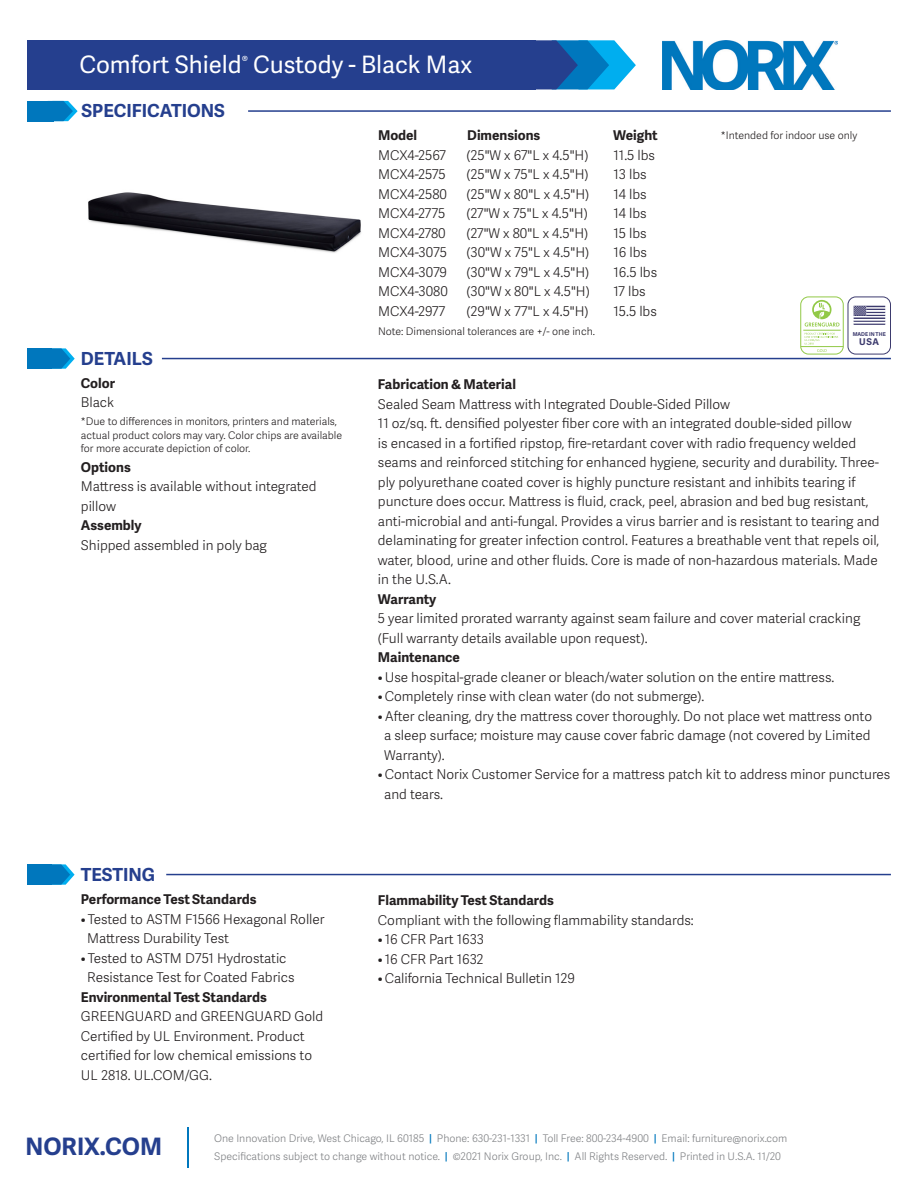
<style>
.page{position:relative;width:918px;height:1188px;background:#fff}
.page>*{position:absolute;margin:0;border:0;box-sizing:border-box;transform-origin:0 0}
.t1{font:24px "Adelle Sans";color:#fff}
.t2{font:700 24px "Adelle Sans";color:#253f8e}
.t3{font:700 18px "Adelle Sans";color:#253f8e}
.t4{font:300 13.5px/19.5px "Adelle Sans";color:#231f20}
.t5{font:700 13.5px "Adelle Sans";color:#231f20}
.t6{font:300 10.5px "Adelle Sans";color:#808285}
.t7{font:300 10.5px/13.5px "Adelle Sans";color:#231f20}
.t8{font:700 9.3px "Adelle Sans";color:#3d3b6e}
.t9{font:700 5.25px "Adelle Sans";color:#3d3b6e}
.s1{font-weight:600;color:#0077bd}
</style>
<div class="page">
<hr style="left:187px;top:1127px;width:2px;height:41px;background:#0077bd">
<img style="left:663px;top:40px;width:174px;height:50px">
<svg style="left:535px;top:40px;width:101px;height:49px;background:#2883c2"></svg>
<div style="left:27px;top:40px;width:508px;height:49px;background:#253f8e"></div>
<svg style="left:52px;top:348px;width:23px;height:21px"></svg>
<div style="left:27px;top:348px;width:25px;height:21px;background:#0077bd"></div>
<hr style="left:162px;top:358px;width:729px;height:1px;background:#253f8e">
<svg style="left:52px;top:864px;width:23px;height:21px"></svg>
<div style="left:27px;top:864px;width:25px;height:21px;background:#0077bd"></div>
<hr style="left:166px;top:874px;width:725px;height:1px;background:#253f8e">
<svg style="left:53px;top:101px;width:25px;height:20px"></svg>
<div style="left:27px;top:101px;width:26px;height:20px;background:#0077bd"></div>
<hr style="left:248px;top:110px;width:643px;height:2px;background:#253f8e">
<img style="left:88px;top:192px;width:273px;height:61px">
<div style="left:848px;top:297px;width:43px;height:57px;border:1px solid #3d3b6e;border-radius:8px"></div>
<svg style="left:854px;top:306px;width:31px;height:19px"></svg>
<svg style="left:801px;top:297px;width:42px;height:57px"></svg>
<div style="left:801px;top:297px;width:42px;height:57px;border:1px solid #92c947;border-radius:8px"></div>
<hr style="left:801px;top:346px;width:42px;height:1px;background:#92c947">
<hr style="left:803px;top:330px;width:38px;height:1px;background:#92c947">
<svg style="left:805px;top:300px;width:35px;height:27px"></svg>
<svg style="left:805px;top:333px;width:33px;height:19px"></svg>
<p class="t1" style="left:79px;top:48px;width:394px">Comfort Shield<sup>®</sup> Custody - Black Max</p>
<p class="t3" style="left:82px;top:98px;width:145px">SPECIFICATIONS</p>
<p class="t3" style="left:81px;top:346px;width:73px">DETAILS</p>
<p class="t5" style="left:81px;top:373px;width:36px">Color</p>
<p class="t4" style="left:81px;top:392px;width:35px">Black</p>
<p class="t7" style="left:81px;top:415px;width:263px">*Due to differences in monitors, printers and materials, actual product colors may vary. Color chips are available for more accurate depiction of color.</p>
<p class="t5" style="left:81px;top:457px;width:51px">Options</p>
<p class="t4" style="left:81px;top:476px;width:237px">Mattress is available without integrated pillow</p>
<p class="t5" style="left:81px;top:516px;width:62px">Assembly</p>
<p class="t4" style="left:81px;top:535px;width:188px">Shipped assembled in poly bag</p>
<p class="t3" style="left:81px;top:862px;width:76px">TESTING</p>
<p class="t5" style="left:81px;top:890px;width:177px">Performance Test Standards</p>
<p class="t4" style="left:87px;top:909px;width:239px;text-indent:-6px">• Tested to ASTM F1566 Hexagonal Roller<br>Mattress Durability Test</p>
<p class="t4" style="left:81px;top:948px;width:215px;text-align:center">• Tested to ASTM D751 Hydrostatic<br>Resistance Test for Coated Fabrics</p>
<p class="t5" style="left:81px;top:987px;width:187px">Environmental Test Standards</p>
<p class="t4" style="left:81px;top:1007px;width:244px">GREENGUARD and GREENGUARD Gold<br>Certified by UL Environment. Product certified for low chemical emissions to</p>
<p class="t4" style="left:81px;top:1065px;width:133px">UL 2818. UL.COM/GG.</p>
<p class="t5" style="left:378px;top:126px;width:41px">Model</p>
<p class="t5" style="left:467px;top:126px;width:75px">Dimensions</p>
<p class="t5" style="left:613px;top:126px;width:46px">Weight</p>
<p class="t4" style="left:378px;top:145px;width:70px">MCX4-2567</p>
<p class="t4" style="left:467px;top:145px;width:123px">(25"W x 67"L x 4.5"H)</p>
<p class="t4" style="left:614px;top:145px;width:43px">11.5 lbs</p>
<p class="t4" style="left:378px;top:164px;width:69px">MCX4-2575</p>
<p class="t4" style="left:467px;top:164px;width:124px">(25"W x 75"L x 4.5"H)</p>
<p class="t4" style="left:614px;top:164px;width:35px">13 lbs</p>
<p class="t4" style="left:378px;top:184px;width:70px">MCX4-2580</p>
<p class="t4" style="left:467px;top:184px;width:124px">(25"W x 80"L x 4.5"H)</p>
<p class="t4" style="left:614px;top:184px;width:35px">14 lbs</p>
<p class="t4" style="left:378px;top:203px;width:69px">MCX4-2775</p>
<p class="t4" style="left:467px;top:203px;width:123px">(27"W x 75"L x 4.5"H)</p>
<p class="t4" style="left:614px;top:203px;width:35px">14 lbs</p>
<p class="t4" style="left:378px;top:223px;width:69px">MCX4-2780</p>
<p class="t4" style="left:467px;top:223px;width:123px">(27"W x 80"L x 4.5"H)</p>
<p class="t4" style="left:614px;top:223px;width:35px">15 lbs</p>
<p class="t4" style="left:378px;top:242px;width:71px">MCX4-3075</p>
<p class="t4" style="left:467px;top:242px;width:124px">(30"W x 75"L x 4.5"H)</p>
<p class="t4" style="left:614px;top:242px;width:35px">16 lbs</p>
<p class="t4" style="left:378px;top:262px;width:71px">MCX4-3079</p>
<p class="t4" style="left:467px;top:262px;width:124px">(30"W x 79"L x 4.5"H)</p>
<p class="t4" style="left:614px;top:262px;width:45px">16.5 lbs</p>
<p class="t4" style="left:378px;top:281px;width:71px">MCX4-3080</p>
<p class="t4" style="left:467px;top:281px;width:125px">(30"W x 80"L x 4.5"H)</p>
<p class="t4" style="left:614px;top:281px;width:34px">17 lbs</p>
<p class="t4" style="left:378px;top:301px;width:69px">MCX4-2977</p>
<p class="t4" style="left:467px;top:301px;width:124px">(29"W x 77"L x 4.5"H)</p>
<p class="t4" style="left:614px;top:301px;width:45px">15.5 lbs</p>
<p class="t7" style="left:378px;top:325px;width:219px">Note: Dimensional tolerances are +/- one inch.</p>
<p class="t7" style="left:721px;top:128px;width:138px">*Intended for indoor use only</p>
<p class="t9" style="left:853px;top:330px;width:35px">MADE IN THE</p>
<p class="t8" style="left:859px;top:335px;width:21px">USA</p>
<p class="t5" style="left:378px;top:375px;width:140px">Fabrication &amp; Material</p>
<p class="t4" style="left:378px;top:394px;width:354px">Sealed Seam Mattress with Integrated Double-Sided Pillow</p>
<p class="t4" style="left:378px;top:413px;width:503px">11 oz/sq. ft. densified polyester fiber core with an integrated double-sided pillow<br>is encased in a fortified ripstop, fire-retardant cover with radio frequency welded seams and reinforced stitching for enhanced hygiene, security and durability. Three&shy;ply polyurethane coated cover is highly puncture resistant and inhibits tearing if puncture does occur. Mattress is fluid, crack, peel, abrasion and bed bug resistant, anti-microbial and anti-fungal. Provides a virus barrier and is resistant to tearing and delaminating for greater infection control. Features a breathable vent that repels oil, water, blood, urine and other fluids. Core is made of non-hazardous materials. Made in the U.S.A.</p>
<p class="t5" style="left:378px;top:589px;width:60px">Warranty</p>
<p class="t4" style="left:378px;top:608px;width:484px">5 year limited prorated warranty against seam failure and cover material cracking (Full warranty details available upon request).</p>
<p class="t5" style="left:378px;top:648px;width:84px">Maintenance</p>
<p class="t4" style="left:378px;top:667px;width:458px">•Use hospital-grade cleaner or bleach/water solution on the entire mattress.</p>
<p class="t4" style="left:378px;top:686px;width:328px">•Completely rinse with clean water (do not submerge).</p>
<p class="t4" style="left:384px;top:706px;width:490px;text-indent:-6px">•After cleaning, dry the mattress cover thoroughly. Do not place wet mattress onto a sleep surface; moisture may cause cover fabric damage (not covered by Limited<br>Warranty).</p>
<p class="t4" style="left:384px;top:764px;width:508px;text-indent:-6px">•Contact Norix Customer Service for a mattress patch kit to address minor punctures and tears.</p>
<p class="t5" style="left:378px;top:891px;width:177px">Flammability Test Standards</p>
<p class="t4" style="left:378px;top:910px;width:317px">Compliant with the following flammability standards:</p>
<p class="t4" style="left:378px;top:929px;width:108px">• 16 CFR Part 1633</p>
<p class="t4" style="left:378px;top:949px;width:107px">• 16 CFR Part 1632</p>
<p class="t4" style="left:378px;top:968px;width:199px">•California Technical Bulletin 129</p>
<h1 class="t2" style="left:26px;top:1129px;width:138px">NORIX.COM</h1>
<p class="t6" style="left:214px;top:1131px;width:575px">One Innovation Drive, West Chicago, IL 60185 <span class="s1">|</span> Phone: 630-231-1331 <span class="s1">|</span> Toll Free: 800-234-4900 <span class="s1">|</span> Email: furniture@norix.com</p>
<p class="t6" style="left:214px;top:1149px;width:568px">Specifications subject to change without notice. <span class="s1">|</span> ©2021 Norix Group, Inc. <span class="s1">|</span> All Rights Reserved. <span class="s1">|</span> Printed in U.S.A. 11/20</p>
</div>
